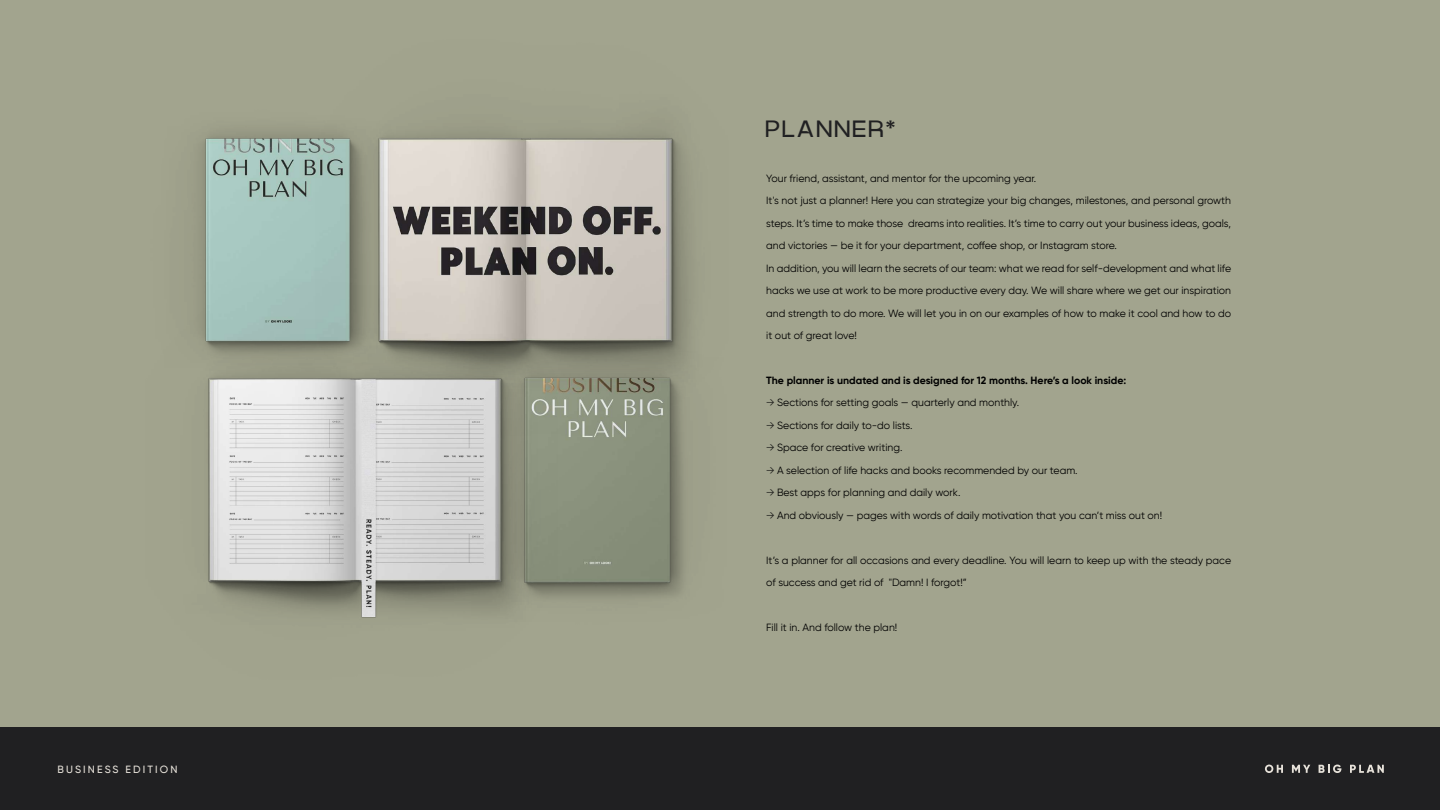
<style>
.page{position:relative;width:1440px;height:810px;background:#a2a48e}
.page>*{position:absolute;margin:0;border:0;box-sizing:border-box;transform-origin:0 0}
.t1{font:23.48px "Power Grotesk";letter-spacing:.1em;color:#202022}
.t2{font:10.5px/22.5px "Gilroy";color:#000}
.t3{font:700 10.5px "Gilroy";color:#000}
.t4{font:500 10.5px "Gilroy";letter-spacing:.2em;color:#e7e2da}
.s1{color:#1d1d1b}
</style>
<div class="page">
<img style="left:198px;top:131px;width:118px;height:149px">
<img style="left:558px;top:442px;width:127px;height:157px">
<img style="left:316px;top:128px;width:375px;height:314px">
<img style="left:197px;top:280px;width:361px;height:338px">
<div style="left:0;top:728px;width:1440px;height:82px;background:#202022"></div>
<svg style="left:1265px;top:765px;width:18px;height:8px"></svg>
<svg style="left:1292px;top:765px;width:18px;height:8px"></svg>
<svg style="left:1319px;top:765px;width:22px;height:8px"></svg>
<svg style="left:1350px;top:765px;width:34px;height:8px"></svg>
<p class="t4" style="left:58px;top:763px;width:121px">BUSINESS EDITION</p>
<h1 class="t1" style="left:766px;top:118px;width:131px">PLANNER*</h1>
<p class="t2" style="left:766px;top:167px;width:466px">Your friend, assistant, and mentor for the upcoming year.<br>It's not just a planner! Here you can strategize your big changes, milestones, and personal growth steps. It’s time to make those dreams into realities. It’s time to carry out your business ideas, goals, and victories — be it for your department, coffee shop, or Instagram store.<br>In addition, you will learn the secrets of our team: what we read for self-development and what life hacks we use at work to be more productive every day. We will share where we get our inspiration and strength to do more. We will let you in on our examples of how to make it cool and how to do it out of great love!</p>
<p class="t3" style="left:766px;top:373px;width:362px">The planner is undated and is designed for 12 months. Here’s a look inside:</p>
<p class="t2" style="left:766px;top:391px;width:254px"><span class="s1">→</span> Sections for setting goals — quarterly and monthly.</p>
<p class="t2" style="left:766px;top:414px;width:148px"><span class="s1">→</span> Sections for daily to-do lists.</p>
<p class="t2" style="left:766px;top:436px;width:138px"><span class="s1">→</span> Space for creative writing.</p>
<p class="t2" style="left:766px;top:459px;width:313px"><span class="s1">→</span> A selection of life hacks and books recommended by our team.</p>
<p class="t2" style="left:766px;top:481px;width:196px"><span class="s1">→</span> Best apps for planning and daily work.</p>
<p class="t2" style="left:766px;top:504px;width:397px"><span class="s1">→</span> And obviously — pages with words of daily motivation that you can’t miss out on!</p>
<p class="t2" style="left:766px;top:549px;width:466px">It’s a planner for all occasions and every deadline. You will learn to keep up with the steady pace of success and get rid of "Damn! I forgot!”</p>
<p class="t2" style="left:766px;top:616px;width:133px">Fill it in. And follow the plan!</p>
</div>
